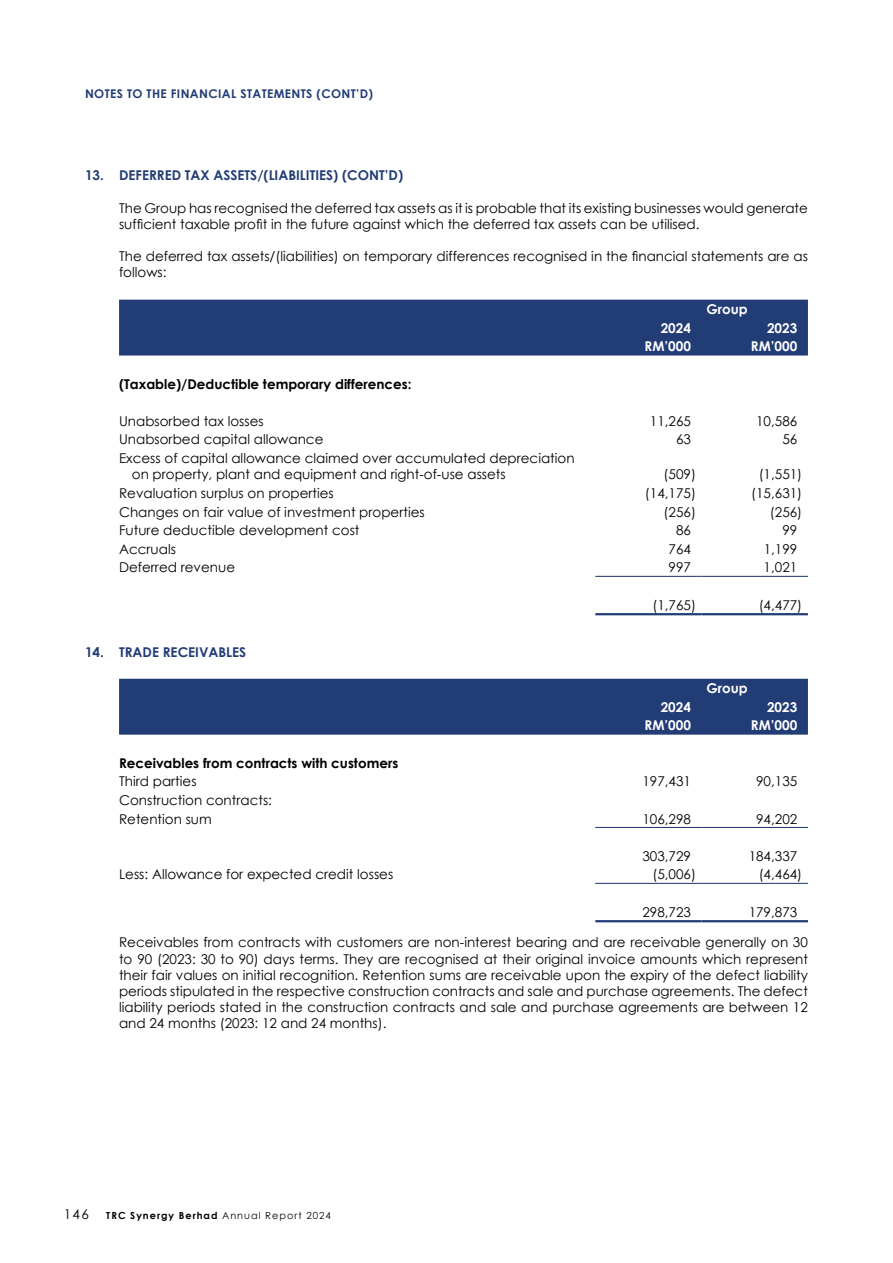
<style>
.page{position:relative;width:893px;height:1263px;background:#fff}
.page>*{position:absolute;margin:0;border:0;box-sizing:border-box;transform-origin:0 0}
.t1{font:13.5px/16.2px "Century Gothic";color:#000}
.t2{font:700 13.5px "Century Gothic";color:#000}
.t3{font:700 13.5px "Century Gothic";color:#223c76}
.t4{font:700 13.5px "Century Gothic";color:#fff}
.t5{font:700 12px "Century Gothic";letter-spacing:.03em;color:#223c76}
.t6{font:700 9.75px "Century Gothic";letter-spacing:.1em;color:#000}
.s1{font-weight:400}
</style>
<div class="page">
<div style="left:119px;top:300px;width:689px;height:55px;background:#223c76"></div>
<hr style="left:595px;top:576px;width:107px;height:1px;background:#223c76">
<hr style="left:702px;top:576px;width:106px;height:1px;background:#223c76">
<hr style="left:595px;top:613px;width:107px;height:2px;background:#223c76">
<hr style="left:702px;top:613px;width:106px;height:2px;background:#223c76">
<div style="left:119px;top:679px;width:689px;height:56px;background:#223c76"></div>
<hr style="left:595px;top:827px;width:107px;height:1px;background:#223c76">
<hr style="left:702px;top:827px;width:106px;height:1px;background:#223c76">
<hr style="left:595px;top:883px;width:107px;height:1px;background:#223c76">
<hr style="left:702px;top:883px;width:106px;height:1px;background:#223c76">
<hr style="left:595px;top:920px;width:107px;height:2px;background:#223c76">
<hr style="left:702px;top:920px;width:106px;height:2px;background:#223c76">
<p class="t5" style="left:85px;top:85px;width:290px">NOTES TO THE FINANCIAL STATEMENTS (CONT’D)</p>
<p class="t3" style="left:85px;top:165px;width:320px">13. DEFERRED TAX ASSETS/(LIABILITIES) (CONT’D)</p>
<p class="t1" style="left:119px;top:199px;width:690px">The Group has recognised the deferred tax assets as it is probable that its existing businesses would generate sufficient taxable profit in the future against which the deferred tax assets can be utilised.</p>
<p class="t1" style="left:119px;top:248px;width:690px">The deferred tax assets/(liabilities) on temporary differences recognised in the financial statements are as follows:</p>
<p class="t4" style="left:706px;top:299px;width:43px">Group</p>
<p class="t4" style="left:661px;top:317px;width:32px">2024</p>
<p class="t4" style="left:767px;top:317px;width:32px">2023</p>
<p class="t4" style="left:645px;top:336px;width:48px">RM’000</p>
<p class="t4" style="left:751px;top:336px;width:48px">RM’000</p>
<p class="t2" style="left:119px;top:373px;width:294px">(Taxable)/Deductible temporary differences:</p>
<p class="t1" style="left:119px;top:413px;width:146px">Unabsorbed tax losses</p>
<p class="t1" style="left:650px;top:413px;width:43px">11,265</p>
<p class="t1" style="left:756px;top:413px;width:43px">10,586</p>
<p class="t1" style="left:119px;top:431px;width:206px">Unabsorbed capital allowance</p>
<p class="t1" style="left:676px;top:431px;width:16px">63</p>
<p class="t1" style="left:782px;top:431px;width:16px">56</p>
<p class="t1" style="left:132px;top:450px;width:444px;text-indent:-13px">Excess of capital allowance claimed over accumulated depreciation on property, plant and equipment and right-of-use assets</p>
<p class="t1" style="left:664px;top:466px;width:34px">(509)</p>
<p class="t1" style="left:759px;top:466px;width:45px">(1,551)</p>
<p class="t1" style="left:119px;top:485px;width:216px">Revaluation surplus on properties</p>
<p class="t1" style="left:645px;top:485px;width:53px">(14,175)</p>
<p class="t1" style="left:751px;top:485px;width:53px">(15,631)</p>
<p class="t1" style="left:119px;top:503px;width:307px">Changes on fair value of investment properties</p>
<p class="t1" style="left:664px;top:503px;width:34px">(256)</p>
<p class="t1" style="left:770px;top:503px;width:34px">(256)</p>
<p class="t1" style="left:119px;top:522px;width:242px">Future deductible development cost</p>
<p class="t1" style="left:676px;top:522px;width:16px">86</p>
<p class="t1" style="left:782px;top:522px;width:16px">99</p>
<p class="t1" style="left:119px;top:541px;width:58px">Accruals</p>
<p class="t1" style="left:669px;top:541px;width:24px">764</p>
<p class="t1" style="left:764px;top:541px;width:35px">1,199</p>
<p class="t1" style="left:119px;top:559px;width:118px">Deferred revenue</p>
<p class="t1" style="left:668px;top:559px;width:24px">997</p>
<p class="t1" style="left:764px;top:559px;width:35px">1,021</p>
<p class="t1" style="left:652px;top:596px;width:45px">(1,765)</p>
<p class="t1" style="left:759px;top:596px;width:45px">(4,477)</p>
<p class="t3" style="left:85px;top:641px;width:163px">14. TRADE RECEIVABLES</p>
<p class="t4" style="left:706px;top:678px;width:43px">Group</p>
<p class="t4" style="left:661px;top:697px;width:32px">2024</p>
<p class="t4" style="left:767px;top:697px;width:32px">2023</p>
<p class="t4" style="left:645px;top:715px;width:48px">RM’000</p>
<p class="t4" style="left:751px;top:715px;width:48px">RM’000</p>
<p class="t2" style="left:119px;top:752px;width:281px">Receivables from contracts with customers</p>
<p class="t1" style="left:119px;top:773px;width:79px">Third parties</p>
<p class="t1" style="left:642px;top:773px;width:50px">197,431</p>
<p class="t1" style="left:756px;top:773px;width:43px">90,135</p>
<p class="t1" style="left:119px;top:790px;width:154px;line-height:18.6px">Construction contracts:<br>Retention sum</p>
<p class="t1" style="left:642px;top:810px;width:50px">106,298</p>
<p class="t1" style="left:756px;top:810px;width:43px">94,202</p>
<p class="t1" style="left:642px;top:848px;width:50px">303,729</p>
<p class="t1" style="left:749px;top:848px;width:50px">184,337</p>
<p class="t1" style="left:119px;top:866px;width:276px">Less: Allowance for expected credit losses</p>
<p class="t1" style="left:652px;top:866px;width:45px">(5,006)</p>
<p class="t1" style="left:759px;top:866px;width:45px">(4,464)</p>
<p class="t1" style="left:642px;top:903px;width:50px">298,723</p>
<p class="t1" style="left:749px;top:903px;width:50px">179,873</p>
<p class="t1" style="left:119px;top:934px;width:690px;text-align:justify">Receivables from contracts with customers are non-interest bearing and are receivable generally on 30 to 90 (2023: 30 to 90) days terms. They are recognised at their original invoice amounts which represent their fair values on initial recognition. Retention sums are receivable upon the expiry of the defect liability periods stipulated in the respective construction contracts and sale and purchase agreements. The defect liability periods stated in the construction contracts and sale and purchase agreements are between 12 and 24 months (2023: 12 and 24 months).</p>
<p class="t1" style="left:64px;top:1206px;width:27px">146</p>
<p class="t6" style="left:106px;top:1208px;width:226px">TRC Synergy Berhad <span class="s1">Annual Report 2024</span></p>
</div>
